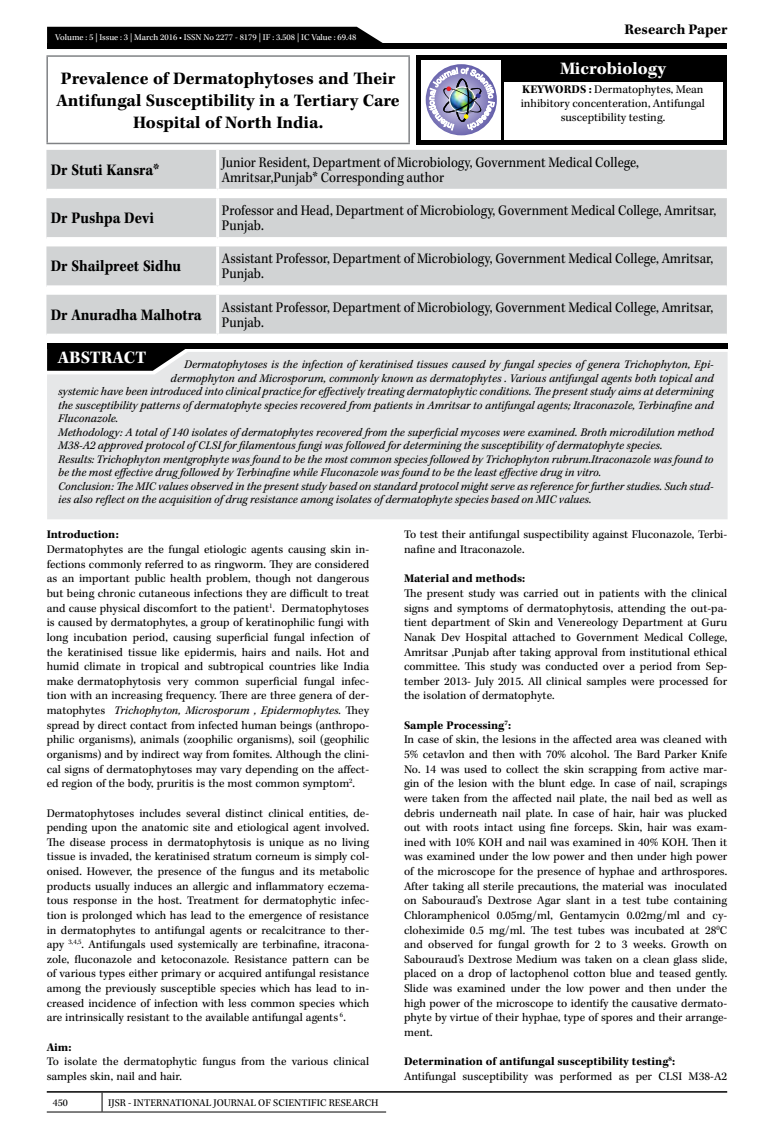
<style>
.page{position:relative;width:774px;height:1136px;background:#fff}
.page>*{position:absolute;margin:0;border:0;box-sizing:border-box;transform-origin:0 0}
.t1{font:700 18px/21.6px "Kepler Std";color:#000;text-align:center}
.t2{font:700 18px "Kepler Std";color:#fff}
.t3{font:700 16.5px "Kepler Std";color:#000;scale:.9 1}
.t4{font:15px/15px "Kepler Std";color:#000;scale:.9 1}
.t5{font:700 15px "Kepler Std";color:#000}
.t6{font:12px/14.7px "Kepler Std";color:#000}
.t7{font:italic 12px "Kepler Std";color:#000}
.t8{font:700 12px "Kepler Std";color:#000}
.t9{font:10.5px "Kepler Std";color:#000}
.t10{font:9px "Kepler Std";color:#fff}
.s1{font-weight:700}
.s2{font-style:italic}
</style>
<div class="page">
<hr style="left:47px;top:1090px;width:680px;height:2px;background:#000">
<svg style="left:102px;top:1092px;width:1px;height:19px"></svg>
<hr style="left:47px;top:1111px;width:55px;height:1px;background:#000">
<hr style="left:102px;top:1111px;width:284px;height:1px;background:#000">
<div style="left:47px;top:43px;width:680px;height:6px;background:#000"></div>
<div style="left:47px;top:27px;width:336px;height:16px;background:#000"></div>
<div style="left:416px;top:55px;width:311px;height:90px;background:#000"></div>
<div style="left:421px;top:60px;width:80px;height:79px;background:#fff"></div>
<svg style="left:426px;top:64px;width:71px;height:71px"></svg>
<img style="left:429px;top:68px;width:65px;height:62px">
<div style="left:504px;top:82px;width:219px;height:57px;background:#fff"></div>
<div style="left:46px;top:150px;width:681px;height:39px;background:#d1d3d4"></div>
<hr style="left:216px;top:150px;width:3px;height:39px;background:#fff">
<div style="left:46px;top:198px;width:681px;height:39px;background:#d1d3d4"></div>
<hr style="left:216px;top:198px;width:3px;height:39px;background:#fff">
<div style="left:46px;top:246px;width:681px;height:39px;background:#d1d3d4"></div>
<hr style="left:216px;top:246px;width:3px;height:39px;background:#fff">
<div style="left:46px;top:295px;width:681px;height:38px;background:#d1d3d4"></div>
<hr style="left:216px;top:295px;width:3px;height:38px;background:#fff">
<hr style="left:46px;top:55px;width:364px;height:2px;background:#808285">
<hr style="left:46px;top:57px;width:2px;height:86px;background:#808285">
<hr style="left:408px;top:57px;width:2px;height:86px;background:#808285">
<hr style="left:46px;top:143px;width:364px;height:1px;background:#808285">
<svg style="left:47px;top:349px;width:139px;height:3px"></svg>
<div style="left:47px;top:352px;width:680px;height:167px;background:#e6e7e8"></div>
<div style="left:47px;top:343px;width:680px;height:6px;background:#000"></div>
<p class="t10" style="left:55px;top:32px;width:303px">Volume : 5 | Issue : 3 | March 2016 • ISSN No 2277 - 8179 | IF : 3.508 | IC Value : 69.48</p>
<h1 class="t1" style="left:57px;top:69px;width:344px">Prevalence of Dermatophytoses and Their<br>Antifungal Susceptibility in a Tertiary Care<br>Hospital of North India.</h1>
<p class="t5" style="left:625px;top:21px;width:104px">Research Paper</p>
<h1 class="t2" style="left:560px;top:59px;width:107px">Microbiology</h1>
<p class="t6" style="left:521px;top:83px;width:186px;line-height:13.5px;text-align:center"><span class="s1">KEYWORDS :</span> Dermatophytes, Mean inhibitory concenteration, Antifungal susceptibility testing.</p>
<h2 class="t3" style="left:51px;top:160px;width:122px">Dr Stuti Kansra*</h2>
<p class="t4" style="left:222px;top:155px;width:465px">Junior Resident, Department of Microbiology, Government Medical College,<br>Amritsar,Punjab* Corresponding author</p>
<h2 class="t3" style="left:51px;top:208px;width:116px">Dr Pushpa Devi</h2>
<p class="t4" style="left:222px;top:203px;width:551px">Professor and Head, Department of Microbiology, Government Medical College, Amritsar,<br>Punjab.</p>
<h2 class="t3" style="left:51px;top:257px;width:147px">Dr Shailpreet Sidhu</h2>
<p class="t4" style="left:222px;top:252px;width:547px">Assistant Professor, Department of Microbiology, Government Medical College, Amritsar,<br>Punjab.</p>
<h2 class="t3" style="left:51px;top:305px;width:169px">Dr Anuradha Malhotra</h2>
<p class="t4" style="left:222px;top:300px;width:547px">Assistant Professor, Department of Microbiology, Government Medical College, Amritsar,<br>Punjab.</p>
<h1 class="t2" style="left:58px;top:347px;width:90px">ABSTRACT</h1>
<p class="t7" style="left:184px;top:357px;width:531px">Dermatophytoses is the infection of keratinised tissues caused by fungal species of genera Trichophyton, Epi-</p>
<p class="t7" style="left:171px;top:371px;width:545px">dermophyton and Microsporum, commonly known as dermatophytes . Various antifungal agents both topical and</p>
<p class="t7" style="left:58px;top:384px;width:657px">systemic have been introduced into clinical practice for effectively treating dermatophytic conditions. The present study aims at determining</p>
<p class="t7" style="left:58px;top:398px;width:657px">the susceptibility patterns of dermatophyte species recovered from patients in Amritsar to antifungal agents; Itraconazole, Terbinafine and</p>
<p class="t7" style="left:58px;top:411px;width:62px">Fluconazole.</p>
<p class="t7" style="left:58px;top:425px;width:657px">Methodology: A total of 140 isolates of dermatophytes recovered from the superficial mycoses were examined. Broth microdilution method</p>
<p class="t7" style="left:58px;top:438px;width:606px">M38-A2 approved protocol of CLSI for filamentous fungi was followed for determining the susceptibility of dermatophyte species.</p>
<p class="t7" style="left:58px;top:452px;width:657px">Results: Trichophyton mentgrophyte was found to be the most common species followed by Trichophyton rubrum.Itraconazole was found to</p>
<p class="t7" style="left:58px;top:465px;width:545px">be the most effective drug followed by Terbinafine while Fluconazole was found to be the least effective drug in vitro.</p>
<p class="t7" style="left:58px;top:479px;width:657px">Conclusion: The MIC values observed in the present study based on standard protocol might serve as reference for further studies. Such stud-</p>
<p class="t7" style="left:58px;top:492px;width:535px">ies also reflect on the acquisition of drug resistance among isolates of dermatophyte species based on MIC values.</p>
<p class="t8" style="left:47px;top:528px;width:74px">Introduction:</p>
<p class="t6" style="left:47px;top:542px;width:324px;text-align:justify">Dermatophytes are the fungal etiologic agents causing skin in&shy;fections commonly referred to as ringworm. They are considered as an important public health problem, though not dangerous but being chronic cutaneous infections they are difficult to treat and cause physical discomfort to the patient<sup>1</sup>. Dermatophytoses is caused by dermatophytes, a group of keratinophilic fungi with long incubation period, causing superficial fungal infection of the keratinised tissue like epidermis, hairs and nails. Hot and humid climate in tropical and subtropical countries like India make dermatophytosis very common superficial fungal infec&shy;tion with an increasing frequency. There are three genera of der&shy;matophytes <span class="s2">Trichophyton, Microsporum , Epidermophytes.</span> They spread by direct contact from infected human beings (anthropo&shy;philic organisms), animals (zoophilic organisms), soil (geophilic organisms) and by indirect way from fomites. Although the clini&shy;cal signs of dermatophytoses may vary depending on the affect&shy;ed region of the body, pruritis is the most common symptom<sup>2</sup>.</p>
<p class="t6" style="left:47px;top:805px;width:324px;text-align:justify">Dermatophytoses includes several distinct clinical entities, de&shy;pending upon the anatomic site and etiological agent involved.<br>The disease process in dermatophytosis is unique as no living tissue is invaded, the keratinised stratum corneum is simply col&shy;onised. However, the presence of the fungus and its metabolic products usually induces an allergic and inflammatory eczema&shy;tous response in the host. Treatment for dermatophytic infec&shy;tion is prolonged which has lead to the emergence of resistance in dermatophytes to antifungal agents or recalcitrance to ther&shy;apy <sup>3,4,5</sup>. Antifungals used systemically are terbinafine, itracona&shy;zole, fluconazole and ketoconazole. Resistance pattern can be of various types either primary or acquired antifungal resistance among the previously susceptible species which has lead to in&shy;creased incidence of infection with less common species which are intrinsically resistant to the available antifungal agents <sup>6</sup>.</p>
<p class="t8" style="left:47px;top:1039px;width:26px">Aim:</p>
<p class="t6" style="left:47px;top:1054px;width:324px">To isolate the dermatophytic fungus from the various clinical samples skin, nail and hair.</p>
<p class="t6" style="left:404px;top:528px;width:325px">To test their antifungal suspectibility against Fluconazole, Terbi&shy;nafine and Itraconazole.</p>
<p class="t8" style="left:404px;top:571px;width:123px">Material and methods:</p>
<p class="t6" style="left:404px;top:586px;width:325px;text-align:justify">The present study was carried out in patients with the clinical signs and symptoms of dermatophytosis, attending the out-pa&shy;tient department of Skin and Venereology Department at Guru Nanak Dev Hospital attached to Government Medical College, Amritsar ,Punjab after taking approval from institutional ethical committee. This study was conducted over a period from Sep&shy;tember 2013- July 2015. All clinical samples were processed for the isolation of dermatophyte.</p>
<p class="t6" style="left:404px;top:718px;width:325px"><span class="s1">Sample Processing</span><sup>7</sup><span class="s1">:<br></span>In case of skin, the lesions in the affected area was cleaned with 5% cetavlon and then with 70% alcohol. The Bard Parker Knife No. 14 was used to collect the skin scrapping from active mar&shy;gin of the lesion with the blunt edge. In case of nail, scrapings were taken from the affected nail plate, the nail bed as well as debris underneath nail plate. In case of hair, hair was plucked out with roots intact using fine forceps. Skin, hair was exam&shy;ined with 10% KOH and nail was examined in 40% KOH. Then it was examined under the low power and then under high power of the microscope for the presence of hyphae and arthrospores.<br>After taking all sterile precautions, the material was inoculated on Sabouraud’s Dextrose Agar slant in a test tube containing Chloramphenicol 0.05mg/ml, Gentamycin 0.02mg/ml and cy&shy;cloheximide 0.5 mg/ml. The test tubes was incubated at 28<sup>0</sup>C and observed for fungal growth for 2 to 3 weeks. Growth on Sabouraud’s Dextrose Medium was taken on a clean glass slide, placed on a drop of lactophenol cotton blue and teased gently.<br>Slide was examined under the low power and then under the high power of the microscope to identify the causative dermato&shy;phyte by virtue of their hyphae, type of spores and their arrange&shy;ment.</p>
<p class="t6" style="left:404px;top:1054px;width:325px"><span class="s1">Determination of antifungal susceptibility testing</span><sup>8</sup><span class="s1">:<br></span>Antifungal susceptibility was performed as per CLSI M38-A2</p>
<p class="t9" style="left:53px;top:1096px;width:17px">450</p>
<p class="t9" style="left:108px;top:1096px;width:272px">IJSR - INTERNATIONAL JOURNAL OF SCIENTIFIC RESEARCH</p>
</div>
